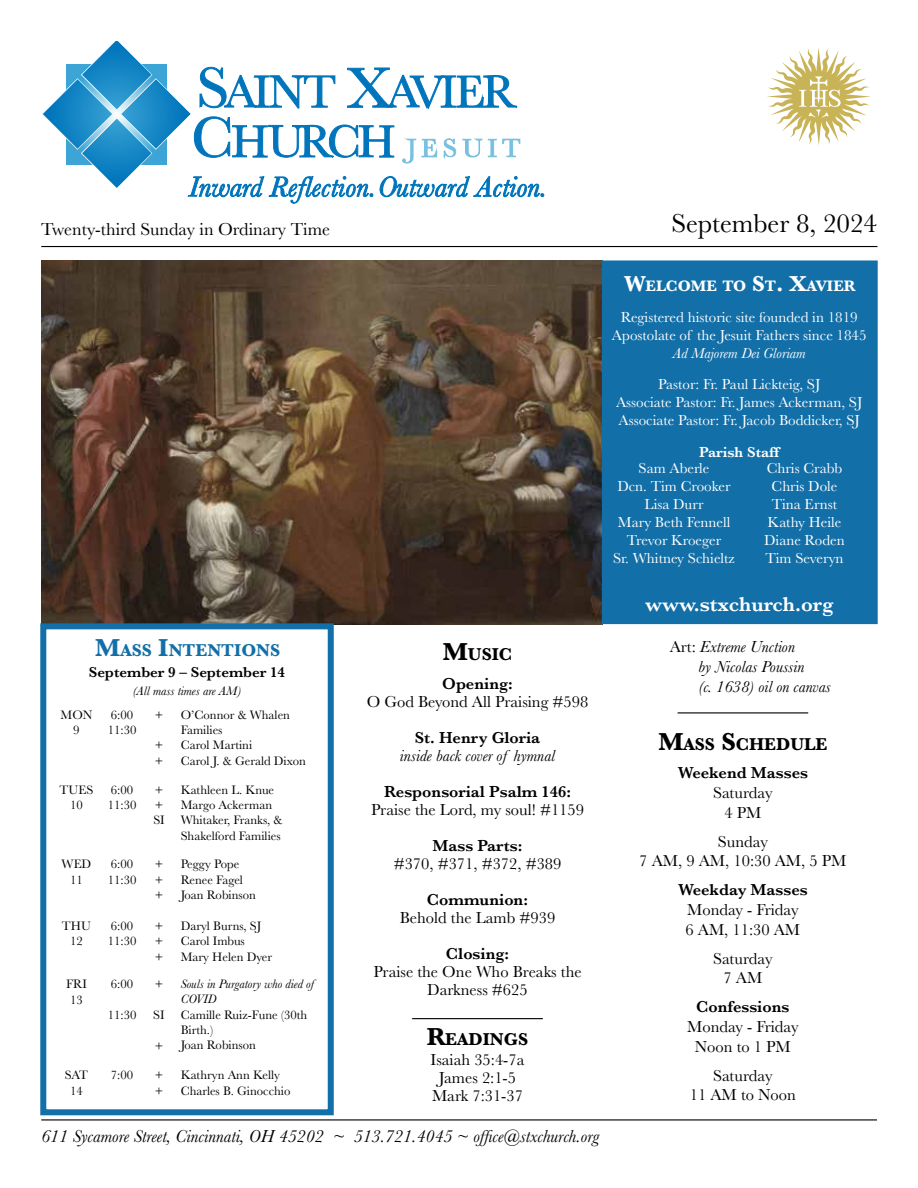
<style>
.page{position:relative;width:918px;height:1188px;background:#fff}
.page>*{position:absolute;margin:0;border:0;box-sizing:border-box;transform-origin:0 0}
.t1{font:27px "Baskerville";color:#000}
.t2{font:600 21px "Baskerville";color:#fff}
.t3{font:italic 18px "Baskerville";color:#000}
.t4{font:18px "Baskerville";color:#000}
.t5{font:700 17.85px "Baskerville";color:#000}
.t6{font:700 17.85px "Baskerville";color:#136fa8}
.t7{font:16.5px/19.8px "Baskerville";color:#000;text-align:center}
.t8{font:600 16.5px "Baskerville";color:#000}
.t9{font:italic 16.5px/19.8px "Baskerville";color:#000}
.t10{font:700 15.75px "Baskerville";color:#fff}
.t11{font:15px/18px "Baskerville";color:#fff;text-align:center}
.t12{font:600 15px "Baskerville";color:#000}
.t13{font:italic 15px "Baskerville";color:#fff}
.t14{font:600 15px "Baskerville";color:#fff}
.t15{font:12.75px/15.3px "Baskerville";color:#000}
.t16{font:italic 12.75px/15.3px "Baskerville";color:#000}
.s1{font-size:22.5px}
.s2{font-size:25.5px}
.s3{font-style:normal}
</style>
<div class="page">
<img style="left:41px;top:260px;width:561px;height:364px">
<div style="left:602px;top:260px;width:276px;height:364px;background:#136fa8;border:2px solid #136fa8"></div>
<svg style="left:42px;top:41px;width:502px;height:162px"></svg>
<hr style="left:41px;top:246px;width:837px;height:1px;background:#000">
<hr style="left:41px;top:1119px;width:836px;height:1px;background:#000">
<svg style="left:767px;top:48px;width:103px;height:97px"></svg>
<div style="left:40px;top:623px;width:294px;height:492px;background:#fff;border:6px solid #136fa8"></div>
<hr style="left:678px;top:712px;width:130px;height:1px;background:#000">
<hr style="left:412px;top:1018px;width:131px;height:1px;background:#000">
<h3 class="t4" style="left:41px;top:218px;width:290px">Twenty-third Sunday in Ordinary Time</h3>
<h1 class="t1" style="left:671px;top:206px;width:207px">September 8, 2024</h1>
<p class="t10" style="left:624px;top:275px;width:233px"><span class="s1">W</span>ELCOME TO <span class="s1">S</span>T<span class="s1">. X</span>AVIER</p>
<p class="t11" style="left:612px;top:308px;width:256px">Registered historic site founded in 1819<br>Apostolate of the Jesuit Fathers since 1845</p>
<p class="t13" style="left:673px;top:343px;width:134px">Ad Majorem Dei Gloriam</p>
<h3 class="t6" style="left:95px;top:638px;width:185px"><span class="s2">M</span>ASS <span class="s2">I</span>NTENTIONS</h3>
<p class="t12" style="left:89px;top:662px;width:198px">September 9 – September 14</p>
<p class="t16" style="left:133px;top:683px;width:110px">(All mass times are AM)</p>
<p class="t15" style="left:61px;top:707px;width:33px;text-align:center">MON<br>9</p>
<p class="t15" style="left:108px;top:707px;width:30px">6:00<br>11:30</p>
<p class="t15" style="left:155px;top:707px;width:10px">+</p>
<p class="t15" style="left:155px;top:738px;width:10px">+ +</p>
<p class="t15" style="left:181px;top:707px;width:127px">O’Connor &amp; Whalen<br>Families<br>Carol Martini<br>Carol J. &amp; Gerald Dixon</p>
<p class="t15" style="left:60px;top:782px;width:35px;text-align:center">TUES<br>10</p>
<p class="t15" style="left:108px;top:782px;width:30px">6:00<br>11:30</p>
<p class="t15" style="left:153px;top:782px;width:13px;text-align:justify">+ + SI</p>
<p class="t15" style="left:181px;top:782px;width:103px">Kathleen L. Knue<br>Margo Ackerman<br>Whitaker, Franks, &amp;<br>Shakelford Families</p>
<p class="t15" style="left:62px;top:857px;width:31px;text-align:center">WED<br>11</p>
<p class="t15" style="left:108px;top:857px;width:30px">6:00<br>11:30</p>
<p class="t15" style="left:155px;top:857px;width:10px;text-align:justify">+ + +</p>
<p class="t15" style="left:181px;top:857px;width:77px">Peggy Pope<br>Renee Fagel<br>Joan Robinson</p>
<p class="t15" style="left:62px;top:918px;width:30px;text-align:center">THU<br>12</p>
<p class="t15" style="left:108px;top:918px;width:30px">6:00<br>11:30</p>
<p class="t15" style="left:155px;top:918px;width:10px;text-align:justify">+ + +</p>
<p class="t15" style="left:181px;top:918px;width:93px">Daryl Burns, SJ<br>Carol Imbus<br>Mary Helen Dyer</p>
<p class="t15" style="left:66px;top:977px;width:22px;text-align:center">FRI<br>13</p>
<p class="t15" style="left:111px;top:977px;width:24px">6:00</p>
<p class="t15" style="left:108px;top:1007px;width:30px">11:30</p>
<p class="t16" style="left:181px;top:976px;width:135px">Souls in Purgatory who died of<br>COVID</p>
<p class="t15" style="left:181px;top:1007px;width:128px">Camille Ruiz-Fune (30th<br>Birth.)<br>Joan Robinson</p>
<p class="t15" style="left:155px;top:977px;width:10px">+</p>
<p class="t15" style="left:153px;top:1007px;width:13px">SI</p>
<p class="t15" style="left:155px;top:1038px;width:10px">+</p>
<p class="t15" style="left:65px;top:1068px;width:25px;text-align:center">SAT<br>14</p>
<p class="t15" style="left:111px;top:1068px;width:24px">7:00</p>
<p class="t15" style="left:155px;top:1068px;width:10px">+ +</p>
<p class="t15" style="left:181px;top:1068px;width:111px">Kathryn Ann Kelly<br>Charles B. Ginocchio</p>
<h3 class="t5" style="left:443px;top:642px;width:71px"><span class="s2">M</span>USIC</h3>
<p class="t8" style="left:442px;top:673px;width:72px">Opening:</p>
<p class="t7" style="left:367px;top:692px;width:223px">O God Beyond All Praising #598</p>
<p class="t8" style="left:415px;top:727px;width:127px">St. Henry Gloria</p>
<p class="t9" style="left:400px;top:746px;width:157px">inside back cover of hymnal</p>
<p class="t8" style="left:384px;top:781px;width:188px">Responsorial Psalm 146:</p>
<p class="t7" style="left:371px;top:800px;width:215px">Praise the Lord, my soul! #1159</p>
<p class="t8" style="left:433px;top:835px;width:91px">Mass Parts:</p>
<p class="t7" style="left:394px;top:854px;width:169px">#370, #371, #372, #389</p>
<p class="t8" style="left:427px;top:889px;width:103px">Communion:</p>
<p class="t7" style="left:400px;top:909px;width:157px">Behold the Lamb #939</p>
<p class="t8" style="left:446px;top:943px;width:65px">Closing:</p>
<p class="t7" style="left:373px;top:963px;width:210px;line-height:18px">Praise the One Who Breaks the<br>Darkness #625</p>
<h3 class="t5" style="left:427px;top:1027px;width:101px"><span class="s2">R</span>EADINGS</h3>
<p class="t7" style="left:431px;top:1051px;width:95px;line-height:18px">Isaiah 35:4-7a<br>James 2:1-5<br>Mark 7:31-37</p>
<h3 class="t3" style="left:41px;top:1124px;width:559px">611 Sycamore Street, Cincinnati, OH 45202 ~ 513.721.4045 ~ office@stxchurch.org</h3>
<p class="t11" style="left:616px;top:376px;width:248px">Pastor: Fr. Paul Lickteig, SJ<br>Associate Pastor: Fr. James Ackerman, SJ<br>Associate Pastor: Fr. Jacob Boddicker, SJ</p>
<p class="t14" style="left:699px;top:442px;width:83px">Parish Staff</p>
<p class="t11" style="left:613px;top:460px;width:123px">Sam Aberle<br>Dcn. Tim Crooker<br>Lisa Durr<br>Mary Beth Fennell<br>Trevor Kroeger<br>Sr. Whitney Schieltz</p>
<p class="t11" style="left:764px;top:460px;width:82px">Chris Crabb<br>Chris Dole<br>Tina Ernst<br>Kathy Heile<br>Diane Roden<br>Tim Severyn</p>
<h2 class="t2" style="left:645px;top:589px;width:190px">www.stxchurch.org</h2>
<p class="t9" style="left:699px;top:637px;width:134px;text-indent:-29px"><span class="s3">Art:</span> Extreme Unction<br>by Nicolas Poussin<br>(c. 1638) oil on canvas</p>
<h3 class="t5" style="left:658px;top:732px;width:171px"><span class="s2">M</span>ASS <span class="s2">S</span>CHEDULE</h3>
<p class="t8" style="left:678px;top:761px;width:132px">Weekend Masses</p>
<p class="t7" style="left:713px;top:783px;width:61px">Saturday<br>4 PM</p>
<p class="t7" style="left:639px;top:832px;width:209px">Sunday<br>7 AM, 9 AM, 10:30 AM, 5 PM</p>
<p class="t8" style="left:678px;top:878px;width:131px">Weekday Masses</p>
<p class="t7" style="left:685px;top:900px;width:116px;text-align:left">Monday - Friday<br>6 AM, 11:30 AM</p>
<p class="t7" style="left:713px;top:949px;width:61px">Saturday<br>7 AM</p>
<p class="t8" style="left:696px;top:995px;width:95px">Confessions</p>
<p class="t7" style="left:687px;top:1017px;width:113px">Monday - Friday<br>Noon to 1 PM</p>
<p class="t7" style="left:690px;top:1066px;width:108px">Saturday<br>11 AM to Noon</p>
</div>
